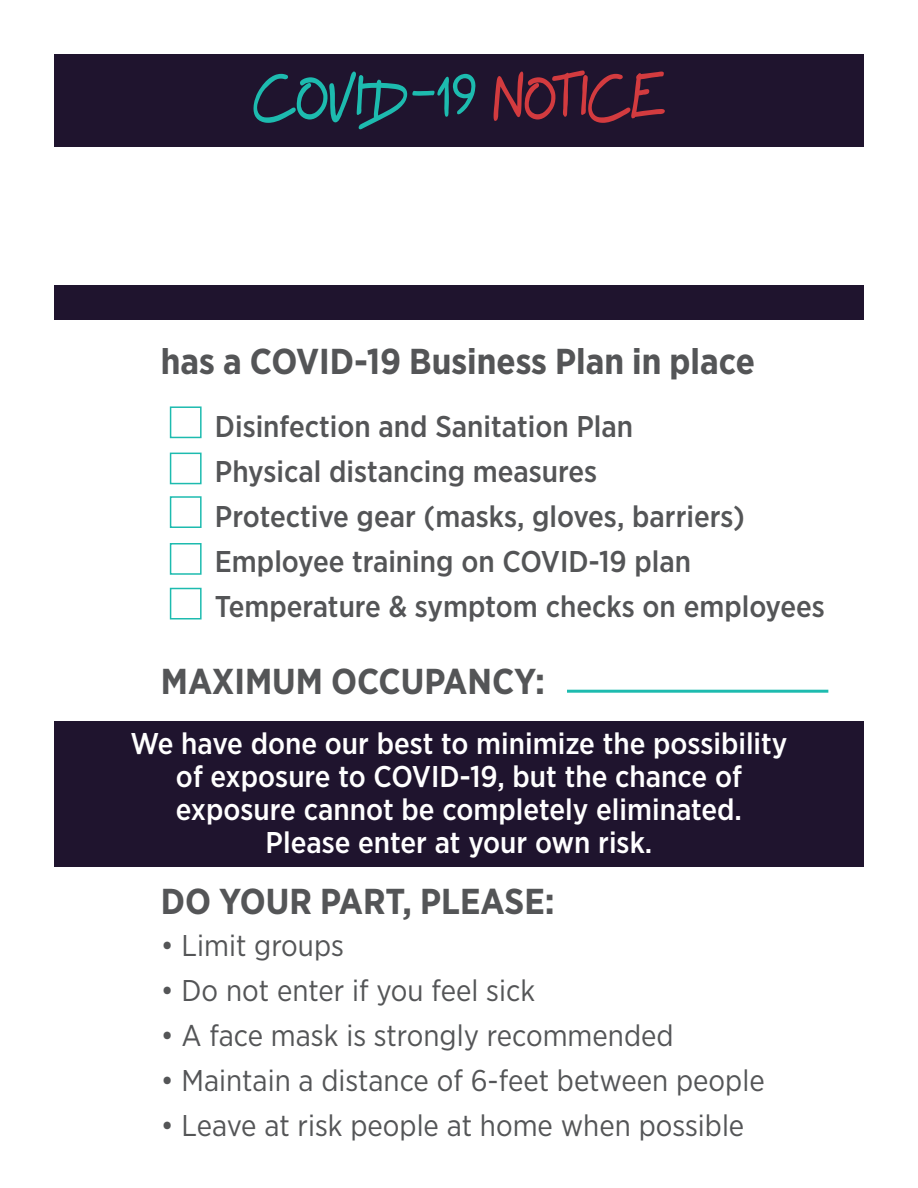
<style>
.page{position:relative;width:918px;height:1188px;background:#fff}
.page>*{position:absolute;margin:0;border:0;box-sizing:border-box;transform-origin:0 0}
.t1{font:57.75px "Raggedways";letter-spacing:-.005em;color:#1dbbaf}
.t2{font:700 36px "Gotham Narrow";color:#545557}
.t3{font:500 30px "Gotham Narrow";color:#545557}
.t4{font:30px "Gotham Narrow";color:#545557}
.t5{font:500 30px/33px "Gotham Narrow";color:#fff;text-align:center}
.s1{color:#d33b3f}
</style>
<div class="page">
<div style="left:54px;top:54px;width:810px;height:93px;background:#1f142e"></div>
<div style="left:54px;top:285px;width:810px;height:35px;background:#1f142e"></div>
<div style="left:170px;top:406px;width:32px;height:32px;border:2px solid #1dbbaf"></div>
<div style="left:170px;top:496px;width:32px;height:32px;border:2px solid #1dbbaf"></div>
<div style="left:170px;top:543px;width:32px;height:32px;border:2px solid #1dbbaf"></div>
<div style="left:170px;top:588px;width:32px;height:32px;border:2px solid #1dbbaf"></div>
<div style="left:170px;top:453px;width:32px;height:31px;border:2px solid #1dbbaf"></div>
<div style="left:54px;top:721px;width:810px;height:146px;background:#1f142e"></div>
<hr style="left:567px;top:690px;width:261px;height:3px;background:#1dbbaf">
<p class="t1" style="left:253px;top:65px;width:414px">COVID-19 <span class="s1">NOTICE</span></p>
<p class="t2" style="left:161px;top:338px;width:596px">has a COVID-19 Business Plan in place</p>
<p class="t3" style="left:215px;top:407px;width:420px">Disinfection and Sanitation Plan</p>
<p class="t3" style="left:215px;top:452px;width:384px">Physical distancing measures</p>
<p class="t3" style="left:215px;top:497px;width:531px">Protective gear (masks, gloves, barriers)</p>
<p class="t3" style="left:215px;top:542px;width:478px">Employee training on COVID-19 plan</p>
<p class="t3" style="left:215px;top:587px;width:612px">Temperature &amp; symptom checks on employees</p>
<p class="t2" style="left:161px;top:658px;width:386px">MAXIMUM OCCUPANCY:</p>
<p class="t5" style="left:131px;top:727px;width:658px">We have done our best to minimize the possibility of exposure to COVID-19, but the chance of</p>
<p class="t5" style="left:176px;top:793px;width:568px">exposure cannot be completely eliminated.</p>
<p class="t5" style="left:266px;top:826px;width:388px">Please enter at your own risk.</p>
<p class="t2" style="left:161px;top:878px;width:395px">DO YOUR PART, PLEASE:</p>
<p class="t4" style="left:161px;top:927px;width:185px">• Limit groups</p>
<p class="t4" style="left:161px;top:972px;width:376px">• Do not enter if you feel sick</p>
<p class="t4" style="left:161px;top:1017px;width:514px">• A face mask is strongly recommended</p>
<p class="t4" style="left:161px;top:1062px;width:605px">• Maintain a distance of 6-feet between people</p>
<p class="t4" style="left:161px;top:1107px;width:585px">• Leave at risk people at home when possible</p>
</div>
